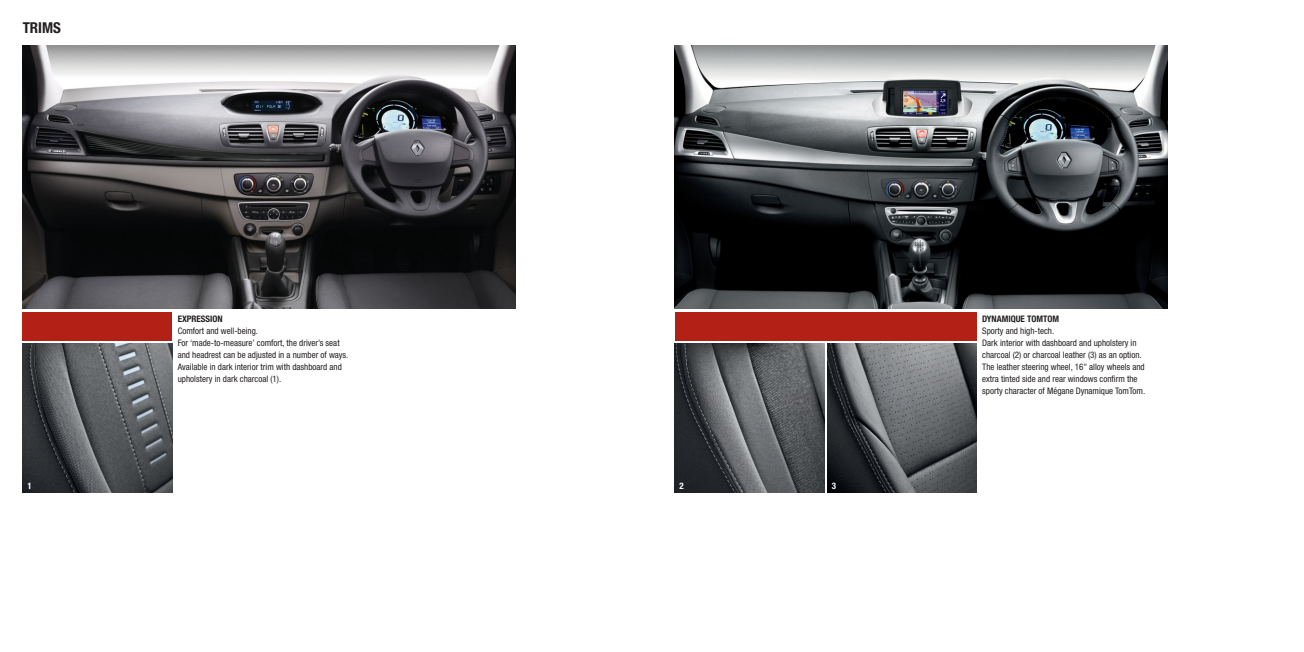
<style>
.page{position:relative;width:1304px;height:652px;background:#fff}
.page>*{position:absolute;margin:0;border:0;box-sizing:border-box;transform-origin:0 0}
.t1{font:700 condensed 15px "Helvetica Neue";color:#231f20}
.t2{font:condensed 9px/12px "Helvetica Neue";color:#231f20}
.t3{font:700 condensed 9px "Helvetica Neue";color:#231f20}
.t4{font:700 condensed 9px "Helvetica Neue";color:#fff}
</style>
<div class="page">
<div style="left:23px;top:312px;width:149px;height:28px;background:#b32016"></div>
<img style="left:23px;top:45px;width:492px;height:264px">
<img style="left:23px;top:343px;width:149px;height:150px">
<div style="left:675px;top:312px;width:302px;height:28px;background:#b32016"></div>
<img style="left:675px;top:45px;width:492px;height:264px">
<img style="left:827px;top:343px;width:150px;height:150px">
<img style="left:675px;top:343px;width:149px;height:150px">
<h1 class="t1" style="left:23px;top:23px;width:40px">TRIMS</h1>
<p class="t4" style="left:28px;top:482px;width:6px">1</p>
<p class="t3" style="left:178px;top:315px;width:46px">EXPRESSION</p>
<p class="t2" style="left:178px;top:325px;width:172px">Comfort and well-being.<br>For ‘made-to-measure’ comfort, the driver’s seat and headrest can be adjusted in a number of ways.<br>Available in dark interior trim with dashboard and upholstery in dark charcoal (1).</p>
<p class="t4" style="left:680px;top:482px;width:6px">2</p>
<p class="t4" style="left:832px;top:482px;width:6px">3</p>
<p class="t3" style="left:982px;top:315px;width:78px">DYNAMIQUE TOMTOM</p>
<p class="t2" style="left:982px;top:325px;width:165px">Sporty and high-tech.<br>Dark interior with dashboard and upholstery in charcoal (2) or charcoal leather (3) as an option.<br>The leather steering wheel, 16" alloy wheels and extra tinted side and rear windows confirm the sporty character of Mégane Dynamique TomTom.</p>
</div>
